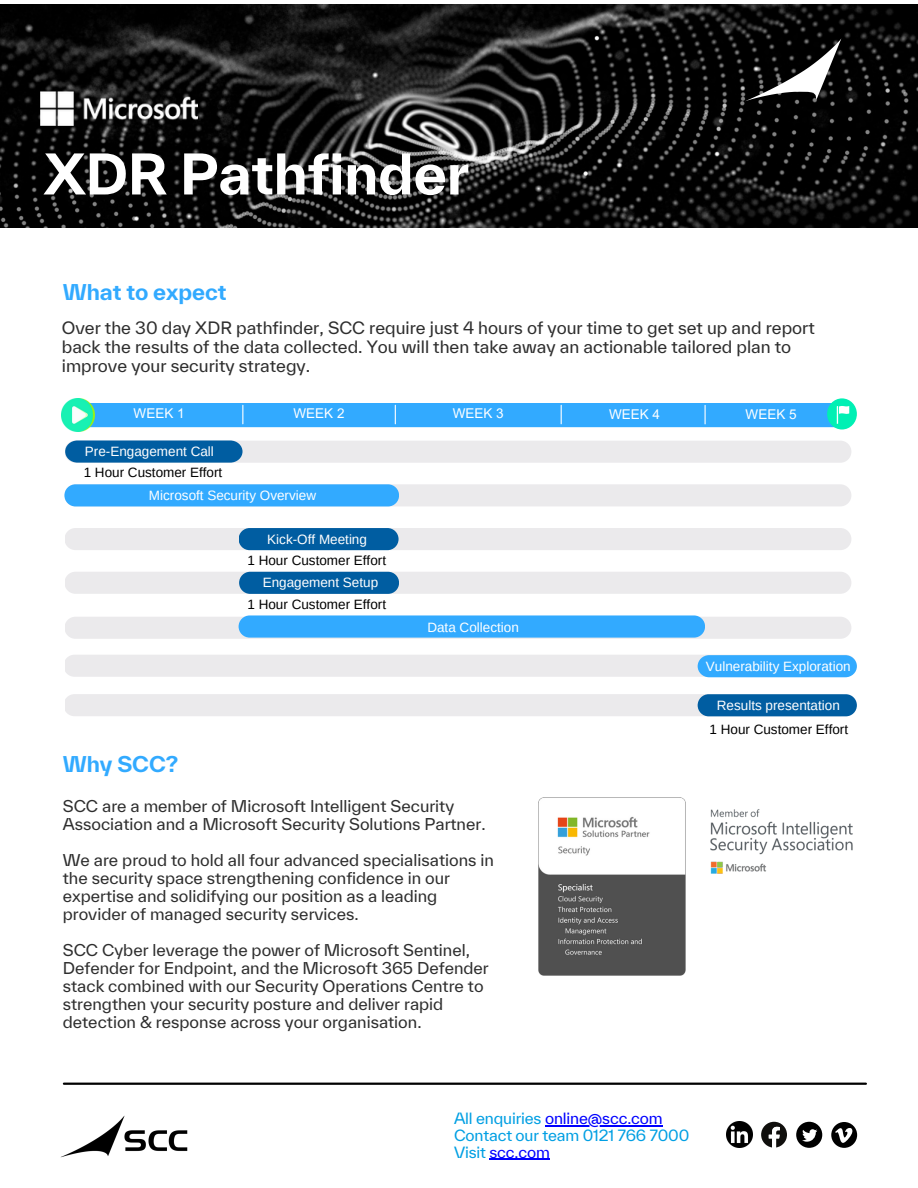
<style>
.page{position:relative;width:918px;height:1188px;background:#fff}
.page>*{position:absolute;margin:0;border:0;box-sizing:border-box;transform-origin:0 0}
.t1{font:700 54px "TWK Everett";letter-spacing:-.005em;color:#fff}
.t2{font:700 21px "TWK Everett";color:#32aaff}
.t3{font:16.5px/19.2px "TWK Everett";color:#2e2e2e}
.t4{font:15.75px/18px "TWK Everett";color:#2e2e2e}
.t5{font:15px/16.8px "TWK Everett";letter-spacing:-.01em;color:#009fe3}
.t6{font:13.5px "Arimo";color:#fff}
.t7{font:13.5px "Arimo";color:#000}
.t8{font:13.5px "Arial MT Pro";color:#fff}
.s1{color:#00f}
</style>
<div class="page">
<img style="left:0;top:5px;width:918px;height:223px">
<img style="left:41px;top:92px;width:156px;height:33px">
<img style="left:60px;top:1115px;width:128px;height:43px">
<hr style="left:64px;top:1083px;width:802px;height:2px;background:#000">
<svg style="left:761px;top:1122px;width:26px;height:26px"></svg>
<svg style="left:796px;top:1122px;width:26px;height:26px"></svg>
<svg style="left:831px;top:1122px;width:26px;height:26px"></svg>
<img style="left:727px;top:1122px;width:25px;height:26px">
<svg style="left:745px;top:38px;width:96px;height:63px"></svg>
<img style="left:710px;top:809px;width:143px;height:65px">
<img style="left:538px;top:798px;width:147px;height:178px">
<hr style="left:545px;top:1125px;width:118px;height:1px;background:#00f">
<hr style="left:489px;top:1159px;width:61px;height:1px;background:#00f">
<div style="left:65px;top:694px;width:785px;height:22px;background:#ebeaec"></div>
<div style="left:65px;top:441px;width:786px;height:22px;background:#ebeaec;border-radius:11px"></div>
<div style="left:65px;top:484px;width:786px;height:22px;background:#ebeaec;border-radius:11px"></div>
<div style="left:65px;top:528px;width:786px;height:22px;background:#ebeaec;border-radius:11px"></div>
<div style="left:65px;top:572px;width:786px;height:22px;background:#ebeaec;border-radius:11px"></div>
<div style="left:65px;top:617px;width:786px;height:22px;background:#ebeaec;border-radius:11px"></div>
<div style="left:239px;top:572px;width:160px;height:22px;background:#005da1;border-radius:11px"></div>
<div style="left:239px;top:615px;width:466px;height:23px;background:#32aaff;border-radius:11px"></div>
<svg style="left:65px;top:655px;width:792px;height:22px;background:#c7ddef"></svg>
<div style="left:239px;top:528px;width:160px;height:22px;background:#005da1;border-radius:11px"></div>
<div style="left:64px;top:484px;width:335px;height:22px;background:#32aaff;border-radius:11px"></div>
<div style="left:63px;top:403px;width:792px;height:24px;background:#32aaff;border-radius:12px"></div>
<img style="left:62px;top:398px;width:32px;height:33px">
<div style="left:827px;top:398px;width:30px;height:32px;background:#00f0b4;border-radius:50%"></div>
<svg style="left:837px;top:406px;width:12px;height:18px"></svg>
<svg style="left:242px;top:405px;width:1px;height:19px"></svg>
<svg style="left:561px;top:405px;width:1px;height:19px"></svg>
<svg style="left:395px;top:405px;width:1px;height:19px"></svg>
<svg style="left:705px;top:405px;width:1px;height:19px"></svg>
<svg style="left:65px;top:440px;width:178px;height:23px;background:#1167a6"></svg>
<div style="left:698px;top:694px;width:159px;height:22px;background:#005da1;border-radius:11px"></div>
<p class="t1" style="left:44px;top:140px;width:427px">XDR Pathfinder</p>
<p class="t2" style="left:63px;top:278px;width:165px">What to expect</p>
<p class="t3" style="left:62px;top:318px;width:755px">Over the 30 day XDR pathfinder, SCC require just 4 hours of your time to get set up and report back the results of the data collected. You will then take away an actionable tailored plan to improve your security strategy.</p>
<p class="t8" style="left:294px;top:408px;width:53px">WEEK 2</p>
<p class="t8" style="left:453px;top:408px;width:53px">WEEK 3</p>
<p class="t8" style="left:134px;top:409px;width:53px">WEEK 1</p>
<p class="t8" style="left:609px;top:409px;width:53px">WEEK 4</p>
<p class="t8" style="left:746px;top:409px;width:53px">WEEK 5</p>
<p class="t6" style="left:85px;top:444px;width:130px">Pre-Engagement Call</p>
<p class="t7" style="left:84px;top:465px;width:140px">1 Hour Customer Effort</p>
<p class="t6" style="left:149px;top:488px;width:169px">Microsoft Security Overview</p>
<p class="t6" style="left:267px;top:532px;width:101px">Kick-Off Meeting</p>
<p class="t2" style="left:63px;top:751px;width:117px">Why SCC?</p>
<p class="t7" style="left:247px;top:553px;width:140px">1 Hour Customer Effort</p>
<p class="t7" style="left:247px;top:596px;width:140px">1 Hour Customer Effort</p>
<p class="t6" style="left:263px;top:575px;width:117px">Engagement Setup</p>
<p class="t6" style="left:427px;top:619px;width:93px">Data Collection</p>
<p class="t4" style="left:63px;top:797px;width:424px">SCC are a member of Microsoft Intelligent Security<br>Association and a Microsoft Security Solutions Partner.</p>
<p class="t4" style="left:63px;top:851px;width:433px">We are proud to hold all four advanced specialisations in the security space strengthening confidence in our expertise and solidifying our position as a leading provider of managed security services.</p>
<p class="t4" style="left:63px;top:941px;width:428px">SCC Cyber leverage the power of Microsoft Sentinel, Defender for Endpoint, and the Microsoft 365 Defender stack combined with our Security Operations Centre to strengthen your security posture and deliver rapid detection &amp; response across your organisation.</p>
<p class="t6" style="left:706px;top:658px;width:146px">Vulnerability Exploration</p>
<p class="t6" style="left:717px;top:698px;width:124px">Results presentation</p>
<p class="t7" style="left:710px;top:722px;width:140px">1 Hour Customer Effort</p>
<p class="t5" style="left:454px;top:1109px;width:237px">All enquiries <span class="s1">online@scc.com<br></span>Contact our team 0121 766 7000<br>Visit <span class="s1">scc.com</span></p>
</div>
